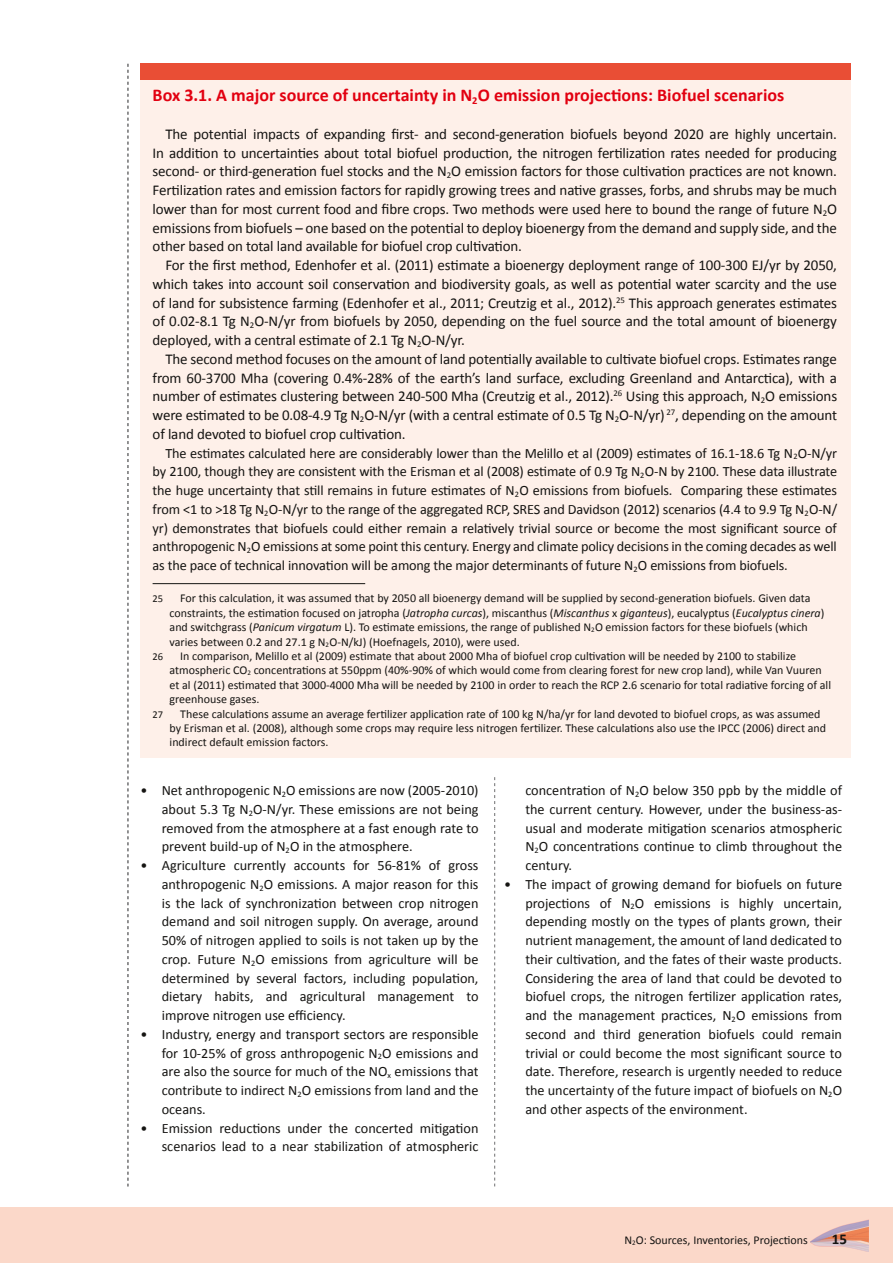
<style>
.page{position:relative;width:893px;height:1263px;background:#fff}
.page>*{position:absolute;margin:0;border:0;box-sizing:border-box;transform-origin:0 0}
.t1{font:700 18px "Calibri";color:#e20010}
.t2{font:15px/18.8px "Calibri";letter-spacing:-.01em;color:#151412;text-align:justify}
.t3{font:700 15px "Calibri";color:#151412}
.t4{font:14.25px/18.8px "Calibri";color:#151412;text-align:justify}
.t5{font:12px/14.4px "Calibri";color:#151412}
.t6{font:10.5px "Calibri";color:#151412}
.s1{font-style:italic}
</style>
<div class="page">
<div style="left:0;top:1208px;width:893px;height:55px;background:#fbd8c9"></div>
<svg style="left:810px;top:1220px;width:59px;height:32px"></svg>
<svg style="left:494px;top:777px;width:1px;height:409px"></svg>
<svg style="left:128px;top:64px;width:1px;height:1122px"></svg>
<div style="left:140px;top:79px;width:710px;height:679px;background:#fef0e9"></div>
<hr style="left:153px;top:583px;width:212px;height:1px;background:#151412">
<div style="left:140px;top:64px;width:710px;height:16px;background:#e94e35"></div>
<p class="t1" style="left:153px;top:84px;width:633px">Box 3.1. A major source of uncertainty in N<sub>2</sub>O emission projections: Biofuel scenarios</p>
<p class="t2" style="left:153px;top:124px;width:686px;text-indent:13px">The potential impacts of expanding first- and second-generation biofuels beyond 2020 are highly uncertain.<br>In addition to uncertainties about total biofuel production, the nitrogen fertilization rates needed for producing second- or third-generation fuel stocks and the N<sub>2</sub>O emission factors for those cultivation practices are not known.<br>Fertilization rates and emission factors for rapidly growing trees and native grasses, forbs, and shrubs may be much lower than for most current food and fibre crops. Two methods were used here to bound the range of future N<sub>2</sub>O emissions from biofuels – one based on the potential to deploy bioenergy from the demand and supply side, and the other based on total land available for biofuel crop cultivation.</p>
<p class="t2" style="left:153px;top:255px;width:686px;text-indent:13px">For the first method, Edenhofer et al. (2011) estimate a bioenergy deployment range of 100-300 EJ/yr by 2050, which takes into account soil conservation and biodiversity goals, as well as potential water scarcity and the use of land for subsistence farming (Edenhofer et al., 2011; Creutzig et al., 2012).<sup>25</sup> This approach generates estimates of 0.02-8.1 Tg N<sub>2</sub>O-N/yr from biofuels by 2050, depending on the fuel source and the total amount of bioenergy deployed, with a central estimate of 2.1 Tg N<sub>2</sub>O-N/yr.</p>
<p class="t2" style="left:153px;top:349px;width:686px;text-indent:13px">The second method focuses on the amount of land potentially available to cultivate biofuel crops. Estimates range from 60-3700 Mha (covering 0.4%-28% of the earth’s land surface, excluding Greenland and Antarctica), with a number of estimates clustering between 240-500 Mha (Creutzig et al., 2012).<sup>26</sup> Using this approach, N<sub>2</sub>O emissions were estimated to be 0.08-4.9 Tg N<sub>2</sub>O-N/yr (with a central estimate of 0.5 Tg N<sub>2</sub>O-N/yr) <sup>27</sup>, depending on the amount of land devoted to biofuel crop cultivation.</p>
<p class="t4" style="left:153px;top:443px;width:686px;text-indent:13px">The estimates calculated here are considerably lower than the Melillo et al (2009) estimates of 16.1-18.6 Tg N<sub>2</sub>O-N/yr by 2100, though they are consistent with the Erisman et al (2008) estimate of 0.9 Tg N<sub>2</sub>O-N by 2100. These data illustrate the huge uncertainty that still remains in future estimates of N<sub>2</sub>O emissions from biofuels. Comparing these estimates from &lt;1 to &gt;18 Tg N<sub>2</sub>O-N/yr to the range of the aggregated RCP, SRES and Davidson (2012) scenarios (4.4 to 9.9 Tg N<sub>2</sub>O-N/ yr) demonstrates that biofuels could either remain a relatively trivial source or become the most significant source of anthropogenic N<sub>2</sub>O emissions at some point this century. Energy and climate policy decisions in the coming decades as well as the pace of technical innovation will be among the major determinants of future N<sub>2</sub>O emissions from biofuels.</p>
<p class="t6" style="left:153px;top:592px;width:12px">25</p>
<p class="t5" style="left:170px;top:590px;width:656px;text-indent:11px">For this calculation, it was assumed that by 2050 all bioenergy demand will be supplied by second-generation biofuels. Given data constraints, the estimation focused on jatropha (<span class="s1">Jatropha curcas</span>), miscanthus (<span class="s1">Miscanthus</span> x <span class="s1">giganteus</span>), eucalyptus (<span class="s1">Eucalyptus cinera</span>) and switchgrass (<span class="s1">Panicum virgatum</span> L). To estimate emissions, the range of published N<sub>2</sub>O emission factors for these biofuels (which varies between 0.2 and 27.1 g N<sub>2</sub>O-N/kJ) (Hoefnagels, 2010), were used.</p>
<p class="t6" style="left:153px;top:650px;width:12px">26</p>
<p class="t5" style="left:170px;top:648px;width:663px;text-indent:11px">In comparison, Melillo et al (2009) estimate that about 2000 Mha of biofuel crop cultivation will be needed by 2100 to stabilize atmospheric CO<sub>2</sub> concentrations at 550ppm (40%-90% of which would come from clearing forest for new crop land), while Van Vuuren et al (2011) estimated that 3000-4000 Mha will be needed by 2100 in order to reach the RCP 2.6 scenario for total radiative forcing of all greenhouse gases.</p>
<p class="t6" style="left:153px;top:707px;width:12px">27</p>
<p class="t5" style="left:170px;top:706px;width:658px;text-indent:11px">These calculations assume an average fertilizer application rate of 100 kg N/ha/yr for land devoted to biofuel crops, as was assumed by Erisman et al. (2008), although some crops may require less nitrogen fertilizer. These calculations also use the IPCC (2006) direct and indirect default emission factors.</p>
<p class="t4" style="left:162px;top:780px;width:318px;text-indent:-21px">• Net anthropogenic N<sub>2</sub>O emissions are now (2005-2010) about 5.3 Tg N<sub>2</sub>O-N/yr. These emissions are not being removed from the atmosphere at a fast enough rate to prevent build-up of N<sub>2</sub>O in the atmosphere.</p>
<p class="t4" style="left:162px;top:855px;width:318px;text-indent:-21px">• Agriculture currently accounts for 56-81% of gross anthropogenic N<sub>2</sub>O emissions. A major reason for this is the lack of synchronization between crop nitrogen demand and soil nitrogen supply. On average, around 50% of nitrogen applied to soils is not taken up by the crop. Future N<sub>2</sub>O emissions from agriculture will be determined by several factors, including population, dietary habits, and agricultural management to improve nitrogen use efficiency.</p>
<p class="t4" style="left:162px;top:1024px;width:318px;text-indent:-21px">• Industry, energy and transport sectors are responsible for 10-25% of gross anthropogenic N<sub>2</sub>O emissions and are also the source for much of the NO<sub>x</sub> emissions that contribute to indirect N<sub>2</sub>O emissions from land and the oceans.</p>
<p class="t4" style="left:140px;top:1118px;width:340px;text-align:right">• Emission reductions under the concerted mitigation scenarios lead to a near stabilization of atmospheric</p>
<p class="t4" style="left:525px;top:780px;width:318px">concentration of N<sub>2</sub>O below 350 ppb by the middle of the current century. However, under the business-as&shy;usual and moderate mitigation scenarios atmospheric N<sub>2</sub>O concentrations continue to climb throughout the century.</p>
<p class="t4" style="left:525px;top:874px;width:318px;text-indent:-21px">• The impact of growing demand for biofuels on future projections of N<sub>2</sub>O emissions is highly uncertain, depending mostly on the types of plants grown, their nutrient management, the amount of land dedicated to their cultivation, and the fates of their waste products.<br>Considering the area of land that could be devoted to biofuel crops, the nitrogen fertilizer application rates, and the management practices, N<sub>2</sub>O emissions from second and third generation biofuels could remain trivial or could become the most significant source to date. Therefore, research is urgently needed to reduce the uncertainty of the future impact of biofuels on N<sub>2</sub>O and other aspects of the environment.</p>
<p class="t5" style="left:624px;top:1232px;width:185px">N<sub>2</sub>O: Sources, Inventories, Projections</p>
<p class="t3" style="left:832px;top:1229px;width:17px">15</p>
</div>
